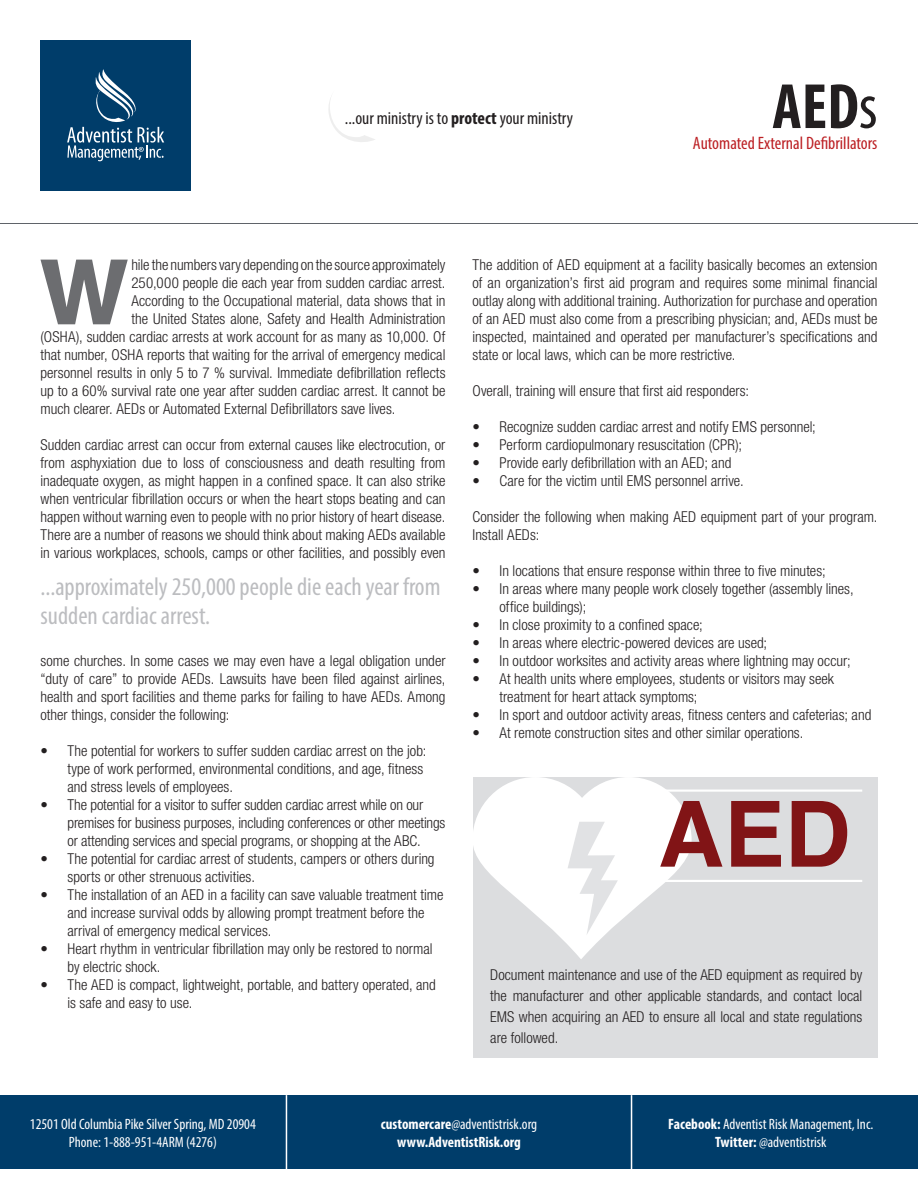
<style>
.page{position:relative;width:918px;height:1188px;background:#fff}
.page>*{position:absolute;margin:0;border:0;box-sizing:border-box;transform-origin:0 0}
.t1{font:700 91.2px "Helvetica";color:#811416}
.t2{font:800 90.6px "Helvetica Neue LT Std";color:#6c6d70}
.t3{font:700 condensed 64.5px "Myriad Pro";color:#231f20}
.t4{font:condensed 25.5px/28.3px "Myriad Pro";color:#bcbdc0}
.t5{font:condensed 18px "Myriad Pro";color:#231f20}
.t6{font:condensed 18px "Myriad Pro";color:#bc2024}
.t7{font:300 condensed 15px/18px "Helvetica Neue LT Std";color:#231f20}
.t8{font:condensed 15px/18px "Myriad Pro";color:#fff;text-align:center}
.t9{font:700 condensed 15px/18px "Myriad Pro";color:#fff;text-align:center}
.s1{font-weight:700}
.s2{font-weight:400}
</style>
<div class="page">
<div style="left:473px;top:778px;width:405px;height:280px;background:#dcdddf"></div>
<svg style="left:473px;top:777px;width:219px;height:182px"></svg>
<hr style="left:646px;top:790px;width:216px;height:2px;background:#fff">
<hr style="left:646px;top:880px;width:216px;height:2px;background:#fff">
<hr style="left:0;top:223px;width:918px;height:1px;background:#5f6369">
<div style="left:0;top:1095px;width:918px;height:74px;background:#003d6a"></div>
<svg style="left:328px;top:98px;width:47px;height:44px"></svg>
<hr style="left:286px;top:1095px;width:1px;height:93px;background:#fff">
<hr style="left:631px;top:1095px;width:1px;height:93px;background:#fff">
<div style="left:40px;top:40px;width:151px;height:151px;background:#003d6a"></div>
<svg style="left:67px;top:69px;width:97px;height:92px"></svg>
<p class="t5" style="left:345px;top:107px;width:230px">...our ministry is to <span class="s1">protect</span> your ministry</p>
<h3 class="t3" style="left:772px;top:66px;width:107px">AED<span class="s2">s</span></h3>
<p class="t6" style="left:693px;top:132px;width:186px">Automated External Defibrillators</p>
<h2 class="t2" style="left:40px;top:238px;width:89px">W</h2>
<p class="t7" style="left:131px;top:256px;width:316px">hile the numbers vary depending on the source approximately</p>
<p class="t7" style="left:131px;top:274px;width:316px">250,000 people die each year from sudden cardiac arrest.</p>
<p class="t7" style="left:131px;top:292px;width:316px">According to the Occupational material, data shows that in</p>
<p class="t7" style="left:131px;top:310px;width:316px">the United States alone, Safety and Health Administration</p>
<p class="t7" style="left:40px;top:328px;width:406px">(OSHA), sudden cardiac arrests at work account for as many as 10,000. Of</p>
<p class="t7" style="left:40px;top:346px;width:406px">that number, OSHA reports that waiting for the arrival of emergency medical</p>
<p class="t7" style="left:40px;top:364px;width:407px">personnel results in only 5 to 7 % survival. Immediate defibrillation reflects</p>
<p class="t7" style="left:40px;top:382px;width:406px">up to a 60% survival rate one year after sudden cardiac arrest. It cannot be</p>
<p class="t7" style="left:40px;top:400px;width:356px">much clearer. AEDs or Automated External Defibrillators save lives.</p>
<p class="t7" style="left:40px;top:436px;width:407px;text-align:justify">Sudden cardiac arrest can occur from external causes like electrocution, or from asphyxiation due to loss of consciousness and death resulting from inadequate oxygen, as might happen in a confined space. It can also strike when ventricular fibrillation occurs or when the heart stops beating and can happen without warning even to people with no prior history of heart disease.<br>There are a number of reasons we should think about making AEDs available in various workplaces, schools, camps or other facilities, and possibly even</p>
<h3 class="t4" style="left:40px;top:572px;width:402px">...approximately 250,000 people die each year from sudden cardiac arrest.</h3>
<p class="t7" style="left:40px;top:652px;width:407px;text-align:justify">some churches. In some cases we may even have a legal obligation under “duty of care” to provide AEDs. Lawsuits have been filed against airlines, health and sport facilities and theme parks for failing to have AEDs. Among other things, consider the following:</p>
<p class="t7" style="left:67px;top:742px;width:360px;text-indent:-27px">• The potential for workers to suffer sudden cardiac arrest on the job: type of work performed, environmental conditions, and age, fitness and stress levels of employees.</p>
<p class="t7" style="left:67px;top:796px;width:380px;text-indent:-27px">• The potential for a visitor to suffer sudden cardiac arrest while on our premises for business purposes, including conferences or other meetings or attending services and special programs, or shopping at the ABC.</p>
<p class="t7" style="left:67px;top:850px;width:369px;text-indent:-27px">• The potential for cardiac arrest of students, campers or others during sports or other strenuous activities.</p>
<p class="t7" style="left:67px;top:886px;width:377px;text-indent:-27px">• The installation of an AED in a facility can save valuable treatment time and increase survival odds by allowing prompt treatment before the arrival of emergency medical services.</p>
<p class="t7" style="left:67px;top:940px;width:367px;text-indent:-27px">• Heart rhythm in ventricular fibrillation may only be restored to normal by electric shock.</p>
<p class="t7" style="left:67px;top:976px;width:370px;text-indent:-27px">• The AED is compact, lightweight, portable, and battery operated, and is safe and easy to use.</p>
<p class="t7" style="left:472px;top:256px;width:407px;text-align:justify">The addition of AED equipment at a facility basically becomes an extension of an organization’s first aid program and requires some minimal financial outlay along with additional training. Authorization for purchase and operation of an AED must also come from a prescribing physician; and, AEDs must be inspected, maintained and operated per manufacturer’s specifications and state or local laws, which can be more restrictive.</p>
<p class="t7" style="left:472px;top:382px;width:278px">Overall, training will ensure that first aid responders:</p>
<p class="t7" style="left:472px;top:418px;width:345px">• Recognize sudden cardiac arrest and notify EMS personnel;</p>
<p class="t7" style="left:472px;top:436px;width:271px">• Perform cardiopulmonary resuscitation (CPR);</p>
<p class="t7" style="left:472px;top:454px;width:260px">• Provide early defibrillation with an AED; and</p>
<p class="t7" style="left:472px;top:472px;width:273px">• Care for the victim until EMS personnel arrive.</p>
<p class="t7" style="left:472px;top:508px;width:406px">Consider the following when making AED equipment part of your program.<br>Install AEDs:</p>
<p class="t7" style="left:472px;top:562px;width:355px">• In locations that ensure response within three to five minutes;</p>
<p class="t7" style="left:499px;top:580px;width:356px;text-indent:-27px">• In areas where many people work closely together (assembly lines, office buildings);</p>
<p class="t7" style="left:472px;top:616px;width:232px">• In close proximity to a confined space;</p>
<p class="t7" style="left:472px;top:634px;width:296px">• In areas where electric-powered devices are used;</p>
<p class="t7" style="left:472px;top:652px;width:380px">• In outdoor worksites and activity areas where lightning may occur;</p>
<p class="t7" style="left:499px;top:670px;width:336px;text-indent:-27px">• At health units where employees, students or visitors may seek treatment for heart attack symptoms;</p>
<p class="t7" style="left:472px;top:706px;width:400px">• In sport and outdoor activity areas, fitness centers and cafeterias; and</p>
<p class="t7" style="left:472px;top:724px;width:332px">• At remote construction sites and other similar operations.</p>
<h1 class="t1" style="left:658px;top:761px;width:194px">AED</h1>
<p class="t7" style="left:490px;top:964px;width:373px;line-height:21.1px;text-align:justify">Document maintenance and use of the AED equipment as required by the manufacturer and other applicable standards, and contact local EMS when acquiring an AED to ensure all local and state regulations are followed.</p>
<p class="t8" style="left:30px;top:1115px;width:227px">12501 Old Columbia Pike Silver Spring, MD 20904<br>Phone: 1-888-951-4ARM (4276)</p>
<p class="t9" style="left:381px;top:1115px;width:158px">customercare<span class="s2">@adventistrisk.org </span>www.AdventistRisk.org</p>
<p class="t8" style="left:668px;top:1115px;width:207px"><span class="s1">Facebook:</span> Adventist Risk Management, Inc.<br><span class="s1">Twitter:</span> @adventistrisk</p>
</div>
